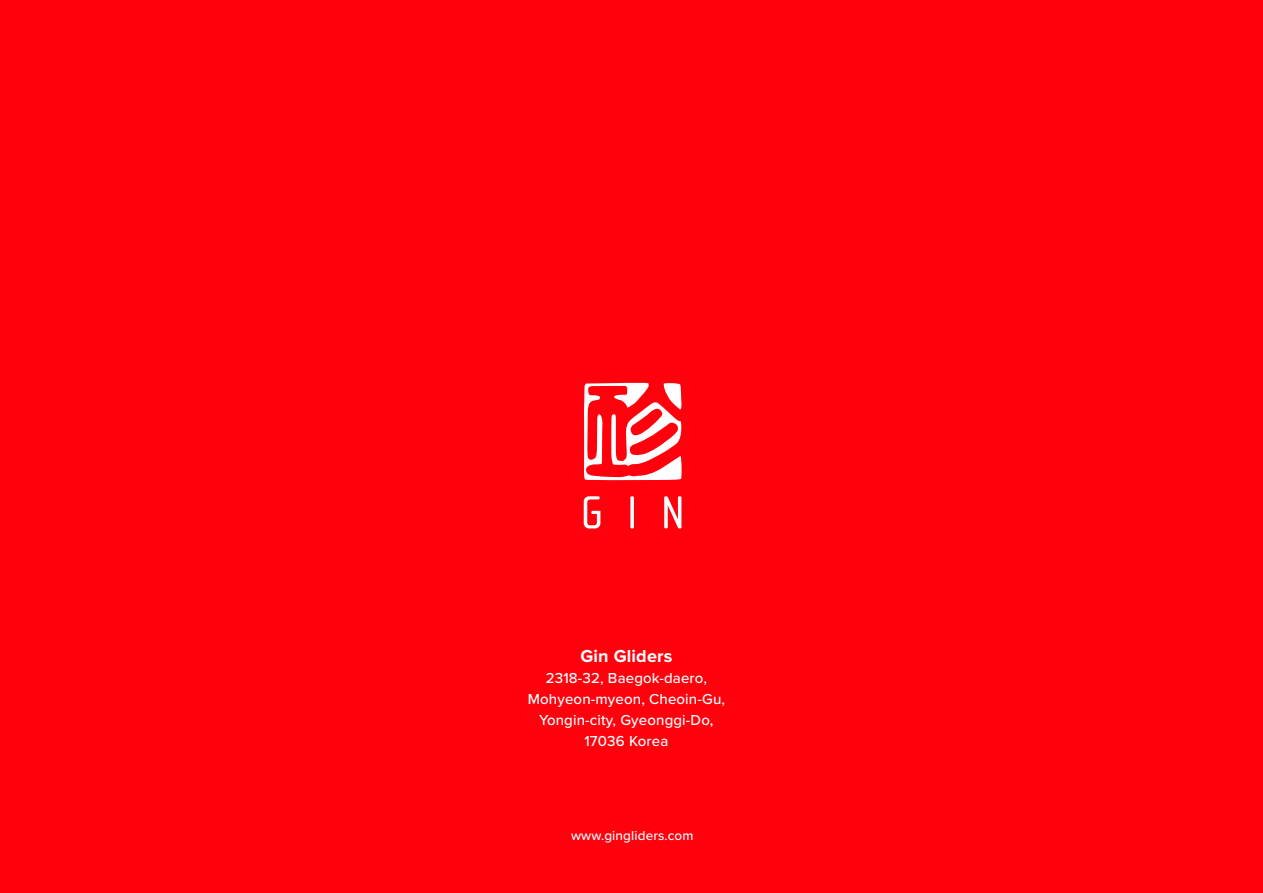
<style>
.page{position:relative;width:1263px;height:893px;background:#ff010c}
.page>*{position:absolute;margin:0;border:0;box-sizing:border-box;transform-origin:0 0}
.t1{font:700 18px "Proxima Nova";letter-spacing:.01em;color:#fff}
.t2{font:500 15px/21px "Proxima Nova";letter-spacing:.01em;color:#fff;text-align:center}
.t3{font:500 13.5px "Proxima Nova";letter-spacing:.01em;color:#fff}
</style>
<div class="page">
<svg style="left:584px;top:496px;width:97px;height:32px"></svg>
<svg style="left:584px;top:382px;width:98px;height:99px"></svg>
<p class="t1" style="left:580px;top:648px;width:93px">Gin Gliders</p>
<p class="t2" style="left:528px;top:667px;width:199px">2318-32, Baegok-daero,<br>Mohyeon-myeon, Cheoin-Gu,<br>Yongin-city, Gyeonggi-Do,<br>17036 Korea</p>
<p class="t3" style="left:571px;top:826px;width:124px">www.gingliders.com</p>
</div>
